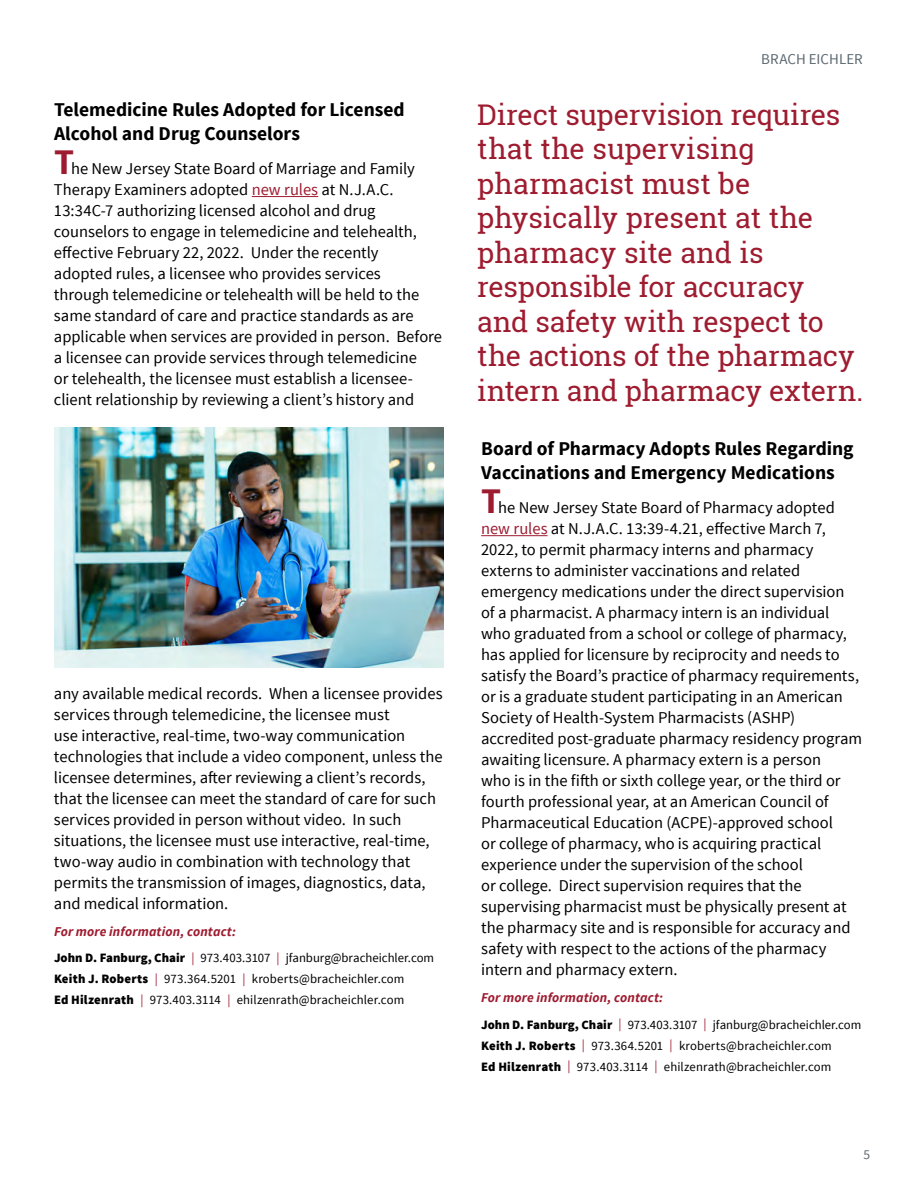
<style>
.page{position:relative;width:918px;height:1188px;background:#fff}
.page>*{position:absolute;margin:0;border:0;box-sizing:border-box;transform-origin:0 0}
.t1{font:28.5px/34.5px "Roboto Slab";letter-spacing:-.005em;color:#9e1c30}
.t2{font:700 19.5px/23.4px "Source Sans Pro";color:#000}
.t3{font:16.5px/21px "Source Sans Pro";color:#000}
.t4{font:15px "Source Sans Pro";color:#5b6870}
.t5{font:italic 700 13.5px "Source Sans Pro";letter-spacing:.01em;color:#9e1c30}
.t6{font:13.5px "Source Sans Pro";color:#5b6870}
.t7{font:12.75px/21px "Source Sans Pro";letter-spacing:.005em;color:#000}
.s1{font-weight:700;font-size:36px;color:#9e1c30}
.s2{color:#9e1c30}
.s3{font-weight:900}
.s4{color:#9b192f}
</style>
<div class="page">
<hr style="left:252px;top:196px;width:66px;height:1px;background:#9e1c30">
<hr style="left:481px;top:535px;width:67px;height:1px;background:#9e1c30">
<img style="left:54px;top:427px;width:390px;height:240px">
<p class="t2" style="left:54px;top:99px;width:352px">Telemedicine Rules Adopted for Licensed<br>Alcohol and Drug Counselors</p>
<p class="t3" style="left:54px;top:158px;width:390px"><span class="s1">T</span>he New Jersey State Board of Marriage and Family Therapy Examiners adopted <span class="s2">new rules</span> at N.J.A.C.<br>13:34C-7 authorizing licensed alcohol and drug counselors to engage in telemedicine and telehealth, effective February 22, 2022. Under the recently<br>adopted rules, a licensee who provides services<br>through telemedicine or telehealth will be held to the same standard of care and practice standards as are applicable when services are provided in person. Before a licensee can provide services through telemedicine<br>or telehealth, the licensee must establish a licensee&shy;client relationship by reviewing a client’s history and</p>
<p class="t3" style="left:54px;top:683px;width:390px">any available medical records. When a licensee provides services through telemedicine, the licensee must<br>use interactive, real-time, two-way communication technologies that include a video component, unless the licensee determines, after reviewing a client’s records, that the licensee can meet the standard of care for such services provided in person without video. In such situations, the licensee must use interactive, real-time, two-way audio in combination with technology that permits the transmission of images, diagnostics, data, and medical information.</p>
<p class="t5" style="left:54px;top:923px;width:183px">For more information, contact:</p>
<p class="t7" style="left:54px;top:948px;width:382px"><span class="s3">John D. Fanburg, Chair</span> <span class="s4">|</span> 973.403.3107 <span class="s4">|</span> jfanburg@bracheichler.com<br><span class="s3">Keith J. Roberts</span> <span class="s4">|</span> 973.364.5201 <span class="s4">|</span> kroberts@bracheichler.com<br><span class="s3">Ed Hilzenrath</span> <span class="s4">|</span> 973.403.3114 <span class="s4">|</span> ehilzenrath@bracheichler.com</p>
<p class="t4" style="left:761px;top:50px;width:103px">BRACH EICHLER</p>
<h1 class="t1" style="left:477px;top:97px;width:388px">Direct supervision requires that the supervising pharmacist must be physically present at the pharmacy site and is responsible for accuracy<br>and safety with respect to the actions of the pharmacy intern and pharmacy extern.</h1>
<p class="t2" style="left:481px;top:438px;width:374px">Board of Pharmacy Adopts Rules Regarding<br>Vaccinations and Emergency Medications</p>
<p class="t3" style="left:481px;top:497px;width:383px"><span class="s1">T</span>he New Jersey State Board of Pharmacy adopted <span class="s2">new rules</span> at N.J.A.C. 13:39-4.21, effective March 7, 2022, to permit pharmacy interns and pharmacy externs to administer vaccinations and related emergency medications under the direct supervision<br>of a pharmacist. A pharmacy intern is an individual who graduated from a school or college of pharmacy, has applied for licensure by reciprocity and needs to satisfy the Board’s practice of pharmacy requirements, or is a graduate student participating in an American Society of Health-System Pharmacists (ASHP) accredited post-graduate pharmacy residency program awaiting licensure. A pharmacy extern is a person<br>who is in the fifth or sixth college year, or the third or fourth professional year, at an American Council of Pharmaceutical Education (ACPE)-approved school<br>or college of pharmacy, who is acquiring practical experience under the supervision of the school<br>or college. Direct supervision requires that the supervising pharmacist must be physically present at the pharmacy site and is responsible for accuracy and safety with respect to the actions of the pharmacy intern and pharmacy extern.</p>
<p class="t5" style="left:481px;top:989px;width:183px">For more information, contact:</p>
<p class="t7" style="left:481px;top:1014px;width:382px"><span class="s3">John D. Fanburg, Chair</span> <span class="s4">|</span> 973.403.3107 <span class="s4">|</span> jfanburg@bracheichler.com<br><span class="s3">Keith J. Roberts</span> <span class="s4">|</span> 973.364.5201 <span class="s4">|</span> kroberts@bracheichler.com<br><span class="s3">Ed Hilzenrath</span> <span class="s4">|</span> 973.403.3114 <span class="s4">|</span> ehilzenrath@bracheichler.com</p>
<p class="t6" style="left:864px;top:1146px;width:8px">5</p>
</div>
